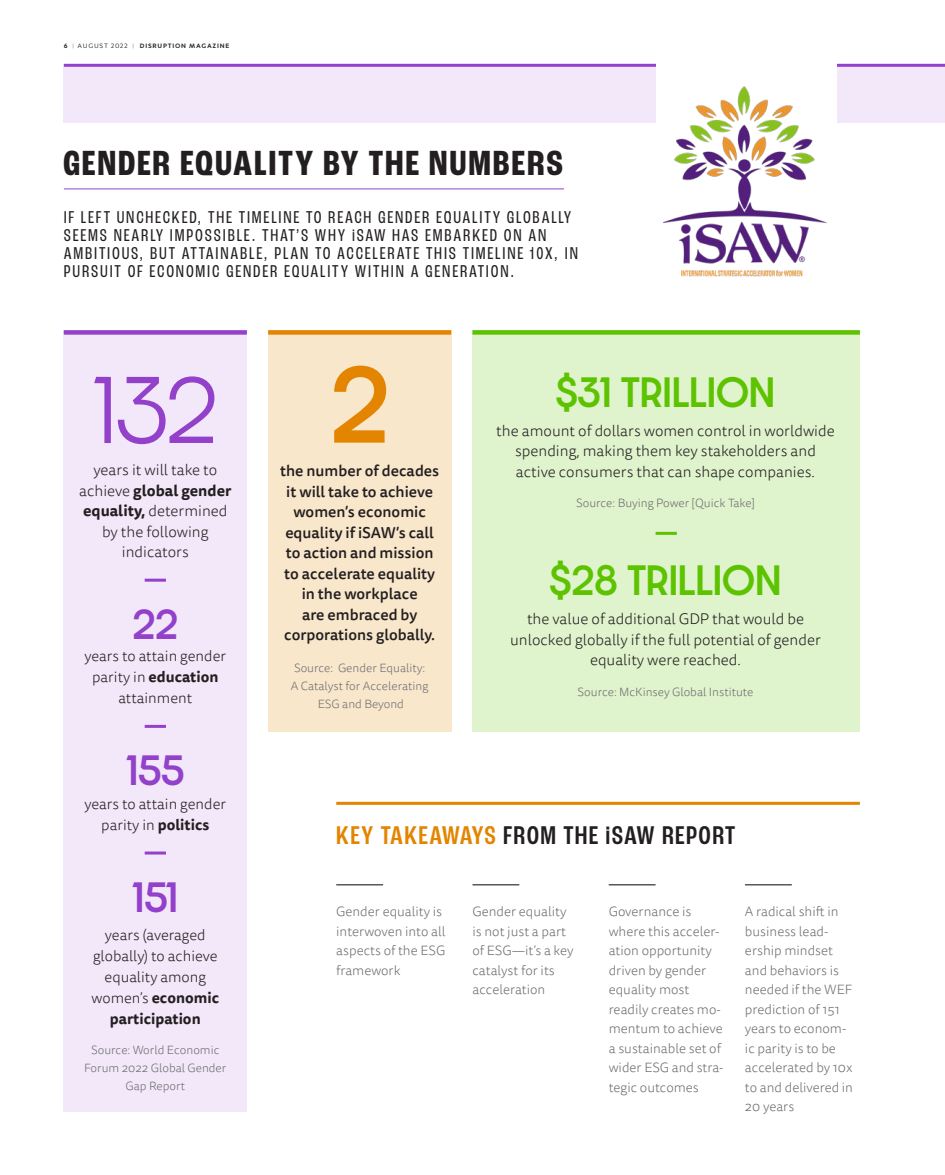
<style>
.page{position:relative;width:945px;height:1175px;background:#fff}
.page>*{position:absolute;margin:0;border:0;box-sizing:border-box;transform-origin:0 0}
.Naslov{font:500 93px "Dazzle Unicase";color:#e38501}
.Naslov-2{font:300 80.4px "Dazzle Unicase";color:#9341ca}
.Naslov-3{font:700 condensed 36.75px "Roc Grotesk";letter-spacing:.05em;color:#231f20}
.Naslov-4{font:500 36px "Dazzle Unicase";color:#5dc300}
.Naslov-5{font:500 36px "Dazzle Unicase";color:#9341ca}
.Naslov-6{font:500 condensed 27px "Roc Grotesk";letter-spacing:.05em;color:#231f20}
.Naslov-7{font:condensed 18px/18px "Roc Grotesk";letter-spacing:.1em;color:#231f20}
.Antrfile{font:300 15.45px/20.5px "Tisa Sans Pro";color:#231f20;text-align:center}
.Antrfile-2{font:500 15.45px/20.5px "Tisa Sans Pro";color:#231f20;text-align:center}
.Antrfile-3{font:300 15px/21px "Tisa Sans Pro";color:#231f20;text-align:center}
.Antrfile-4{font:300 13.5px/19.5px "Tisa Sans Pro";color:#6d6e71}
.Antrfile-5{font:300 12px/18px "Tisa Sans Pro";color:#6d6e71;text-align:center}
.t1{font:700 6.75px "Merel";letter-spacing:.11em;color:#231f20}
.s1{font-weight:300}
.s2{font-weight:400}
.s3{font-weight:700}
.s4{color:#e38501}
</style>
<div class="page">
<div style="left:63px;top:64px;width:593px;height:58px;background:#f2e8f9"></div>
<div style="left:837px;top:64px;width:108px;height:58px;background:#f2e8f9"></div>
<hr style="left:64px;top:64px;width:881px;height:3px;background:#9341ca">
<hr style="left:64px;top:188px;width:500px;height:1px;background:#9341ca">
<div style="left:64px;top:330px;width:183px;height:781px;background:#f2e8f9"></div>
<div style="left:268px;top:330px;width:183px;height:401px;background:#f9e7cc"></div>
<div style="left:472px;top:330px;width:388px;height:401px;background:#dff3cc"></div>
<div style="left:656px;top:64px;width:181px;height:236px;background:#fff"></div>
<img style="left:663px;top:87px;width:164px;height:190px">
<hr style="left:336px;top:801px;width:524px;height:3px;background:#e38501">
<div style="left:64px;top:330px;width:183px;height:5px;background:#9341ca"></div>
<div style="left:268px;top:330px;width:183px;height:5px;background:#e38501"></div>
<div style="left:472px;top:330px;width:388px;height:5px;background:#5dc300"></div>
<hr style="left:656px;top:532px;width:21px;height:3px;background:#5dc300">
<hr style="left:145px;top:851px;width:21px;height:3px;background:#9341ca">
<hr style="left:145px;top:725px;width:21px;height:3px;background:#9341ca">
<hr style="left:145px;top:578px;width:21px;height:3px;background:#9341ca">
<hr style="left:336px;top:884px;width:47px;height:1px;background:#0a0204">
<hr style="left:472px;top:884px;width:47px;height:1px;background:#0a0204">
<hr style="left:609px;top:884px;width:47px;height:1px;background:#0a0204">
<hr style="left:745px;top:884px;width:47px;height:1px;background:#0a0204">
<p class="t1" style="left:64px;top:40px;width:167px">6 <span class="s1">|</span> <span class="s2">AUGUST 2022</span> <span class="s1">|</span> DISRUPTION MAGAZINE</p>
<p class="Naslov-3" style="left:63px;top:141px;width:502px">GENDER EQUALITY BY THE NUMBERS</p>
<p class="Naslov-7" style="left:64px;top:208px;width:516px">IF LEFT UNCHECKED, THE TIMELINE TO REACH GENDER EQUALITY GLOBALLY SEEMS NEARLY IMPOSSIBLE. THAT’S WHY iSAW HAS EMBARKED ON AN AMBITIOUS, BUT ATTAINABLE, PLAN TO ACCELERATE THIS TIMELINE 10X, IN PURSUIT OF ECONOMIC GENDER EQUALITY WITHIN A GENERATION.</p>
<p class="Naslov-2" style="left:94px;top:351px;width:124px">132</p>
<p class="Antrfile" style="left:79px;top:460px;width:154px">years it will take to achieve <span class="s3">global gender equality,</span> determined by the following indicators</p>
<p class="Naslov-5" style="left:132px;top:597px;width:47px">22</p>
<p class="Antrfile-3" style="left:84px;top:646px;width:143px">years to attain gender parity in <span class="s3">education </span>attainment</p>
<p class="Naslov-5" style="left:126px;top:743px;width:59px">155</p>
<p class="Antrfile-3" style="left:84px;top:793px;width:143px">years to attain gender parity in <span class="s3">politics</span></p>
<p class="Naslov-5" style="left:133px;top:870px;width:47px">151</p>
<p class="Antrfile-3" style="left:92px;top:924px;width:129px">years (averaged globally) to achieve equality among women’s <span class="s3">economic participation</span></p>
<p class="Antrfile-5" style="left:84px;top:1041px;width:144px">Source: World Economic<br>Forum 2022 Global Gender<br>Gap Report</p>
<p class="Naslov" style="left:330px;top:334px;width:61px">2</p>
<p class="Antrfile-2" style="left:280px;top:460px;width:161px">the number of decades it will take to achieve women’s economic equality if iSAW’s call to action and mission to accelerate equality in the workplace<br>are embraced by corporations globally.</p>
<p class="Antrfile-5" style="left:291px;top:659px;width:139px">Source: Gender Equality:<br>A Catalyst for Accelerating<br>ESG and Beyond</p>
<p class="Naslov-4" style="left:556px;top:365px;width:221px">$31 TRILLION</p>
<p class="Antrfile" style="left:496px;top:421px;width:340px">the amount of dollars women control in worldwide spending, making them key stakeholders and active consumers that can shape companies.</p>
<p class="Antrfile-5" style="left:576px;top:494px;width:180px">Source: Buying Power [Quick Take]</p>
<p class="Naslov-4" style="left:550px;top:553px;width:233px">$28 TRILLION</p>
<p class="Antrfile" style="left:510px;top:609px;width:312px">the value of additional GDP that would be unlocked globally if the full potential of gender equality were reached.</p>
<p class="Antrfile-5" style="left:578px;top:683px;width:177px">Source: McKinsey Global Institute</p>
<p class="Naslov-6" style="left:336px;top:819px;width:401px"><span class="s4">KEY TAKEAWAYS</span> FROM THE iSAW REPORT</p>
<p class="Antrfile-4" style="left:336px;top:902px;width:111px">Gender equality is interwoven into all aspects of the ESG framework</p>
<p class="Antrfile-4" style="left:472px;top:902px;width:103px">Gender equality is not just a part of ESG—it’s a key catalyst for its acceleration</p>
<p class="Antrfile-4" style="left:609px;top:902px;width:116px">Governance is where this acceler&shy;ation opportunity driven by gender equality most readily creates mo&shy;mentum to achieve a sustainable set of wider ESG and stra&shy;tegic outcomes</p>
<p class="Antrfile-4" style="left:745px;top:902px;width:110px">A radical shift in business lead&shy;ership mindset and behaviors is needed if the WEF prediction of 151 years to econom&shy;ic parity is to be accelerated by 10x to and delivered in<br>20 years</p>
</div>
